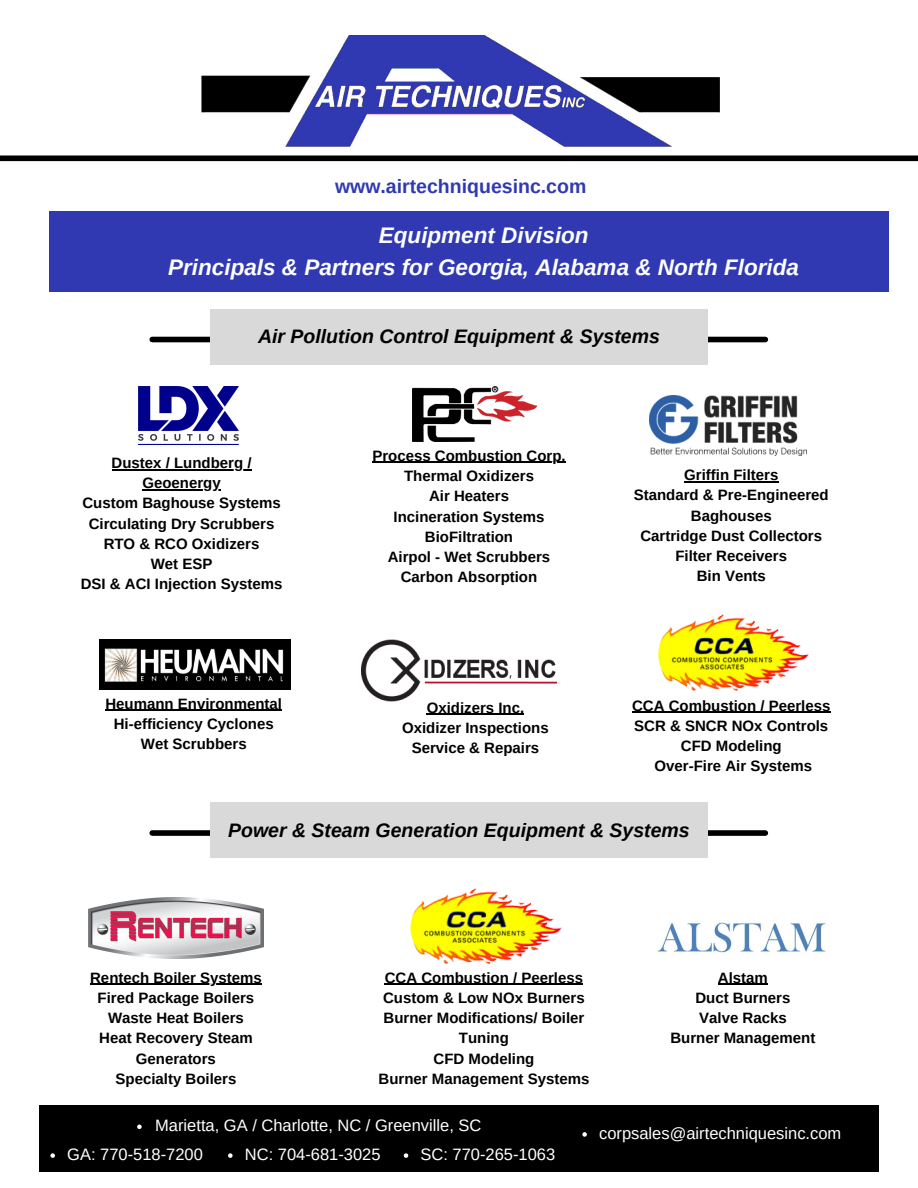
<style>
.page{position:relative;width:918px;height:1188px;background:#fff}
.page>*{position:absolute;margin:0;border:0;box-sizing:border-box;transform-origin:0 0}
.t1{font:italic 700 22.5px "Arimo";color:#fdfefd}
.t2{font:italic 700 19.5px "Arimo";color:#000}
.t3{font:700 19.5px "Arimo";color:#3039b2}
.t4{font:16.5px "Arimo";color:#fff}
.t5{font:700 15px/20.2px "Arimo";color:#000;text-align:center}
</style>
<div class="page">
<img style="left:201px;top:34px;width:519px;height:113px">
<div style="left:0;top:155px;width:918px;height:6px;background:#000"></div>
<div style="left:49px;top:211px;width:839px;height:81px;background:#3039b2"></div>
<div style="left:39px;top:1105px;width:839px;height:67px;background:#000"></div>
<svg style="left:137px;top:1125px;width:5px;height:4px"></svg>
<svg style="left:228px;top:1153px;width:5px;height:5px"></svg>
<svg style="left:404px;top:1153px;width:4px;height:5px"></svg>
<svg style="left:50px;top:1153px;width:5px;height:5px"></svg>
<svg style="left:582px;top:1132px;width:5px;height:5px"></svg>
<img style="left:138px;top:386px;width:101px;height:59px">
<hr style="left:112px;top:469px;width:140px;height:1px;background:#000">
<hr style="left:142px;top:489px;width:79px;height:1px;background:#000">
<img style="left:650px;top:395px;width:156px;height:61px">
<hr style="left:684px;top:481px;width:94px;height:1px;background:#000">
<img style="left:412px;top:386px;width:124px;height:56px">
<hr style="left:372px;top:462px;width:194px;height:1px;background:#000">
<div style="left:100px;top:640px;width:191px;height:50px;background:#000"></div>
<img style="left:104px;top:648px;width:180px;height:34px">
<hr style="left:105px;top:710px;width:177px;height:1px;background:#000">
<img style="left:89px;top:898px;width:174px;height:60px">
<hr style="left:90px;top:984px;width:172px;height:1px;background:#000">
<img style="left:657px;top:922px;width:169px;height:31px">
<hr style="left:718px;top:984px;width:50px;height:1px;background:#000">
<img style="left:361px;top:639px;width:196px;height:63px">
<hr style="left:427px;top:714px;width:97px;height:1px;background:#000">
<hr style="left:385px;top:984px;width:198px;height:1px;background:#000">
<img style="left:409px;top:888px;width:153px;height:77px">
<div style="left:152px;top:337px;width:613px;height:5px;background:#000"></div>
<div style="left:210px;top:309px;width:497px;height:55px;background:#d9d9d9"></div>
<div style="left:152px;top:830px;width:613px;height:6px;background:#000"></div>
<div style="left:210px;top:803px;width:497px;height:55px;background:#d9d9d9"></div>
<hr style="left:632px;top:712px;width:198px;height:1px;background:#000">
<img style="left:657px;top:614px;width:152px;height:77px">
<p class="t3" style="left:335px;top:175px;width:253px">www.airtechniquesinc.com</p>
<p class="t1" style="left:379px;top:223px;width:211px">Equipment Division</p>
<p class="t1" style="left:168px;top:254px;width:632px">Principals &amp; Partners for Georgia, Alabama &amp; North Florida</p>
<p class="t2" style="left:258px;top:326px;width:403px">Air Pollution Control Equipment &amp; Systems</p>
<p class="t5" style="left:112px;top:453px;width:141px">Dustex / Lundberg /<br>Geoenergy</p>
<p class="t5" style="left:82px;top:493px;width:200px">Custom Baghouse Systems</p>
<p class="t5" style="left:89px;top:513px;width:187px">Circulating Dry Scrubbers</p>
<p class="t5" style="left:104px;top:534px;width:157px">RTO &amp; RCO Oxidizers</p>
<p class="t5" style="left:151px;top:554px;width:63px">Wet ESP</p>
<p class="t5" style="left:81px;top:574px;width:203px">DSI &amp; ACI Injection Systems</p>
<p class="t5" style="left:105px;top:693px;width:178px">Heumann Environmental</p>
<p class="t5" style="left:114px;top:714px;width:161px">Hi-efficiency Cyclones</p>
<p class="t5" style="left:141px;top:734px;width:107px">Wet Scrubbers</p>
<p class="t5" style="left:372px;top:445px;width:195px">Process Combustion Corp.</p>
<p class="t5" style="left:404px;top:466px;width:131px">Thermal Oxidizers</p>
<p class="t5" style="left:429px;top:486px;width:82px">Air Heaters</p>
<p class="t5" style="left:394px;top:506px;width:152px">Incineration Systems</p>
<p class="t5" style="left:425px;top:526px;width:90px">BioFiltration</p>
<p class="t5" style="left:388px;top:547px;width:164px">Airpol - Wet Scrubbers</p>
<p class="t5" style="left:401px;top:567px;width:138px">Carbon Absorption</p>
<p class="t5" style="left:427px;top:697px;width:99px">Oxidizers Inc.</p>
<p class="t5" style="left:402px;top:718px;width:148px">Oxidizer Inspections</p>
<p class="t5" style="left:412px;top:738px;width:129px">Service &amp; Repairs</p>
<p class="t5" style="left:684px;top:465px;width:96px">Griffin Filters</p>
<p class="t5" style="left:634px;top:485px;width:196px">Standard &amp; Pre-Engineered<br>Baghouses</p>
<p class="t5" style="left:640px;top:525px;width:183px">Cartridge Dust Collectors</p>
<p class="t5" style="left:675px;top:546px;width:113px">Filter Receivers</p>
<p class="t5" style="left:697px;top:566px;width:71px">Bin Vents</p>
<p class="t5" style="left:632px;top:695px;width:200px">CCA Combustion / Peerless</p>
<p class="t5" style="left:634px;top:715px;width:196px">SCR &amp; SNCR NOx Controls</p>
<p class="t5" style="left:681px;top:736px;width:102px">CFD Modeling</p>
<p class="t5" style="left:655px;top:756px;width:159px">Over-Fire Air Systems</p>
<p class="t2" style="left:228px;top:819px;width:463px">Power &amp; Steam Generation Equipment &amp; Systems</p>
<p class="t5" style="left:90px;top:967px;width:173px">Rentech Boiler Systems</p>
<p class="t5" style="left:98px;top:988px;width:158px">Fired Package Boilers</p>
<p class="t5" style="left:108px;top:1008px;width:137px">Waste Heat Boilers</p>
<p class="t5" style="left:99px;top:1028px;width:155px">Heat Recovery Steam<br>Generators</p>
<p class="t5" style="left:116px;top:1069px;width:122px">Specialty Boilers</p>
<p class="t5" style="left:385px;top:967px;width:200px">CCA Combustion / Peerless</p>
<p class="t5" style="left:383px;top:988px;width:203px">Custom &amp; Low NOx Burners</p>
<p class="t5" style="left:384px;top:1008px;width:202px">Burner Modifications/ Boiler<br>Tuning</p>
<p class="t5" style="left:434px;top:1048px;width:102px">CFD Modeling</p>
<p class="t5" style="left:379px;top:1069px;width:212px">Burner Management Systems</p>
<p class="t5" style="left:718px;top:967px;width:51px">Alstam</p>
<p class="t5" style="left:695px;top:988px;width:96px">Duct Burners</p>
<p class="t5" style="left:699px;top:1008px;width:89px">Valve Racks</p>
<p class="t5" style="left:670px;top:1028px;width:146px">Burner Management</p>
<p class="t4" style="left:155px;top:1116px;width:328px">Marietta, GA / Charlotte, NC / Greenville, SC</p>
<p class="t4" style="left:67px;top:1145px;width:137px">GA: 770-518-7200</p>
<p class="t4" style="left:245px;top:1145px;width:137px">NC: 704-681-3025</p>
<p class="t4" style="left:421px;top:1145px;width:136px">SC: 770-265-1063</p>
<p class="t4" style="left:599px;top:1124px;width:244px">corpsales@airtechniquesinc.com</p>
</div>
